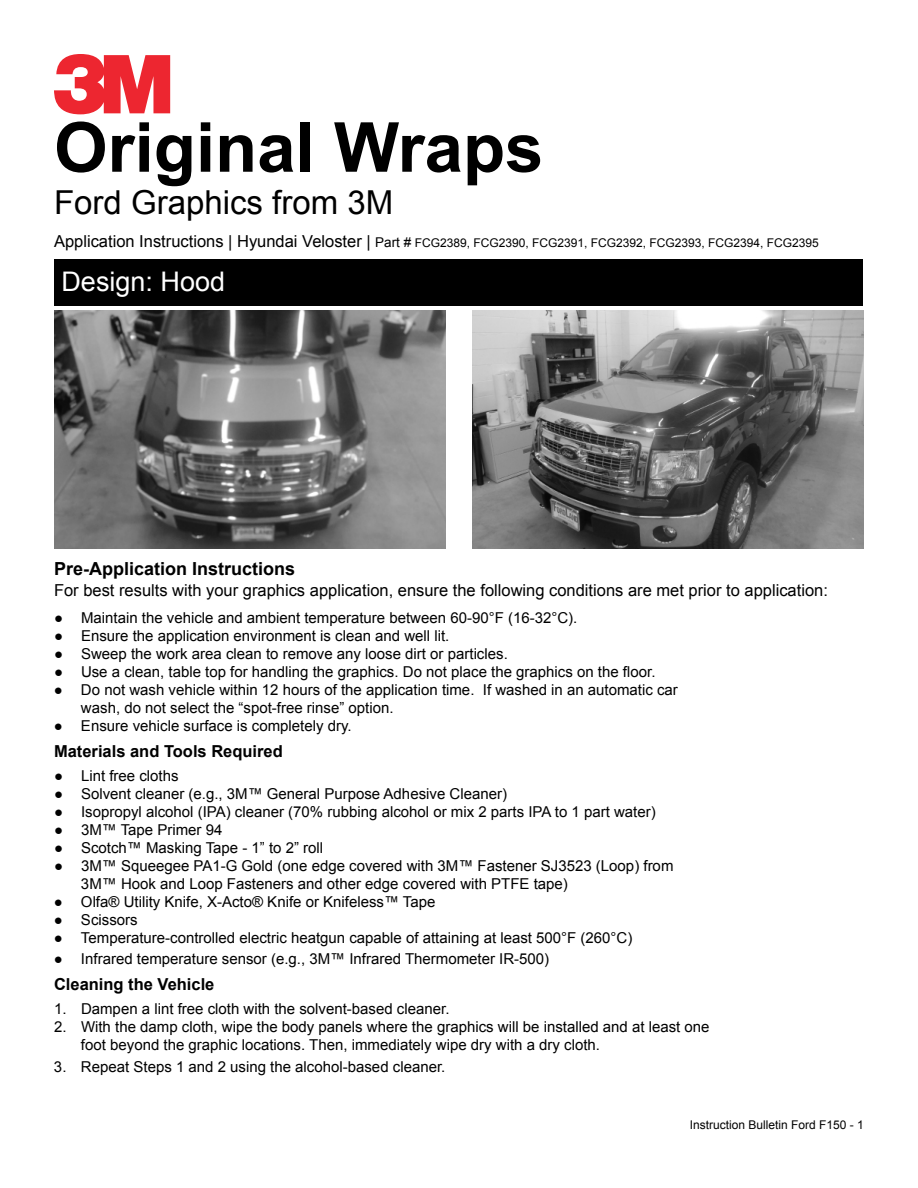
<style>
.page{position:relative;width:918px;height:1188px;background:#fff}
.page>*{position:absolute;margin:0;border:0;box-sizing:border-box;transform-origin:0 0}
.t1{font:700 69px "Arial";color:#000}
.t2{font:33px "Arial";color:#000}
.t3{font:27px "Arial";color:#fff}
.t4{font:700 18px "Arial";color:#000}
.t5{font:16.5px "Arial";color:#000}
.t6{font:700 16.5px "Arial";color:#000}
.t7{font:15px/18px "Arial";color:#000}
.t8{font:12px "Arial";color:#000}
.s1{font-size:16.5px}
.s2{font-size:13.5px}
.s3{font-weight:900}
</style>
<div class="page">
<div style="left:55px;top:260px;width:808px;height:46px;background:#000"></div>
<svg style="left:54px;top:54px;width:116px;height:60px"></svg>
<img style="left:472px;top:311px;width:392px;height:238px">
<img style="left:54px;top:311px;width:392px;height:238px">
<h1 class="t1" style="left:54px;top:101px;width:491px">Original Wraps</h1>
<h2 class="t2" style="left:54px;top:181px;width:341px">Ford Graphics from 3M</h2>
<p class="t8" style="left:54px;top:235px;width:766px"><span class="s1">Application Instructions | Hyundai Veloster |</span> <span class="s2">Part #</span> FCG2389, FCG2390, FCG2391, FCG2392, FCG2393, FCG2394, FCG2395</p>
<h3 class="t3" style="left:62px;top:264px;width:165px">Design: Hood</h3>
<p class="t4" style="left:54px;top:556px;width:243px">Pre-Application Instructions</p>
<p class="t5" style="left:54px;top:579px;width:775px">For best results with your graphics application, ensure the following conditions are met prior to application:</p>
<p class="t7" style="left:54px;top:609px;width:525px"><span class="s3">●</span> Maintain the vehicle and ambient temperature between 60-90°F (16-32°C).</p>
<p class="t7" style="left:54px;top:627px;width:397px"><span class="s3">●</span> Ensure the application environment is clean and well lit.</p>
<p class="t7" style="left:54px;top:645px;width:455px"><span class="s3">●</span> Sweep the work area clean to remove any loose dirt or particles.</p>
<p class="t7" style="left:54px;top:663px;width:603px"><span class="s3">●</span> Use a clean, table top for handling the graphics. Do not place the graphics on the floor.</p>
<p class="t7" style="left:81px;top:681px;width:598px;text-indent:-27px"><span class="s3">●</span> Do not wash vehicle within 12 hours of the application time. If washed in an automatic car wash, do not select the “spot-free rinse” option.</p>
<p class="t7" style="left:54px;top:717px;width:299px"><span class="s3">●</span> Ensure vehicle surface is completely dry.</p>
<p class="t6" style="left:54px;top:740px;width:230px">Materials and Tools Required</p>
<p class="t7" style="left:54px;top:766px;width:126px"><span class="s3">●</span> Lint free cloths</p>
<p class="t7" style="left:54px;top:784px;width:455px"><span class="s3">●</span> Solvent cleaner (e.g., 3M™ General Purpose Adhesive Cleaner)</p>
<p class="t7" style="left:54px;top:802px;width:603px"><span class="s3">●</span> Isopropyl alcohol (IPA) cleaner (70% rubbing alcohol or mix 2 parts IPA to 1 part water)</p>
<p class="t7" style="left:54px;top:820px;width:170px"><span class="s3">●</span> 3M™ Tape Primer 94</p>
<p class="t7" style="left:54px;top:838px;width:271px"><span class="s3">●</span> Scotch™ Masking Tape - 1” to 2” roll</p>
<p class="t7" style="left:81px;top:856px;width:594px;text-indent:-27px"><span class="s3">●</span> 3M™ Squeegee PA1-G Gold (one edge covered with 3M™ Fastener SJ3523 (Loop) from<br>3M™ Hook and Loop Fasteners and other edge covered with PTFE tape)</p>
<p class="t7" style="left:54px;top:892px;width:383px"><span class="s3">●</span> Olfa® Utility Knife, X-Acto® Knife or Knifeless™ Tape</p>
<p class="t7" style="left:54px;top:910px;width:85px"><span class="s3">●</span> Scissors</p>
<p class="t7" style="left:54px;top:928px;width:580px"><span class="s3">●</span> Temperature-controlled electric heatgun capable of attaining at least 500°F (260°C)</p>
<p class="t7" style="left:54px;top:950px;width:497px"><span class="s3">●</span> Infrared temperature sensor (e.g., 3M™ Infrared Thermometer IR-500)</p>
<p class="t6" style="left:54px;top:973px;width:162px">Cleaning the Vehicle</p>
<p class="t7" style="left:54px;top:1000px;width:397px">1. Dampen a lint free cloth with the solvent-based cleaner.</p>
<p class="t7" style="left:81px;top:1018px;width:630px;text-indent:-27px">2. With the damp cloth, wipe the body panels where the graphics will be installed and at least one foot beyond the graphic locations. Then, immediately wipe dry with a dry cloth.</p>
<p class="t7" style="left:54px;top:1057px;width:393px">3. Repeat Steps 1 and 2 using the alcohol-based cleaner.</p>
<p class="t8" style="left:690px;top:1117px;width:176px">Instruction Bulletin Ford F150 - 1</p>
</div>
